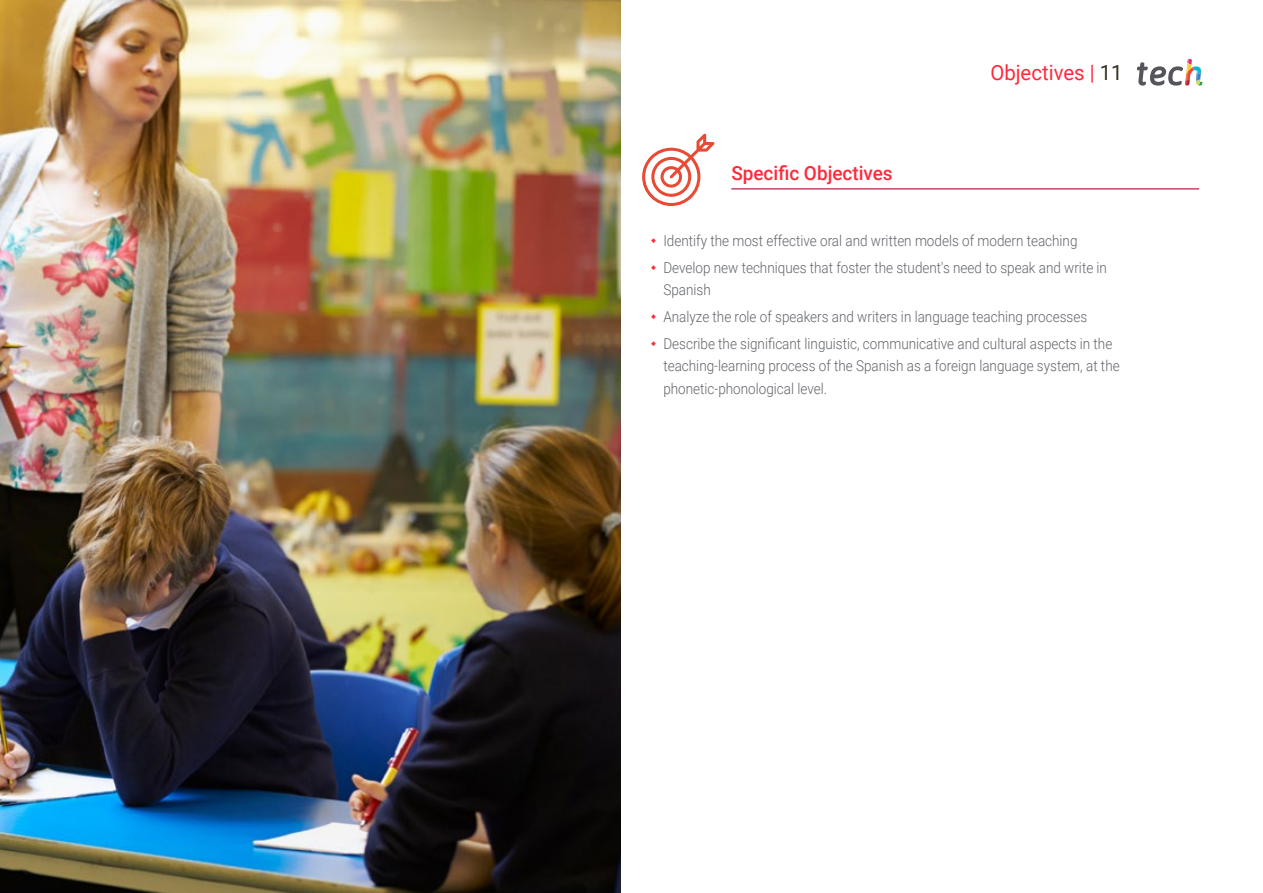
<style>
.page{position:relative;width:1263px;height:893px;background:#fff}
.page>*{position:absolute;margin:0;border:0;box-sizing:border-box;transform-origin:0 0}
.t1{font:21px "Roboto";color:#ff293a}
.t2{font:500 19.5px "Roboto";color:#ff293a}
.t3{font:300 15px/26.7px "Roboto";color:#61646a;scale:.9 1}
.s1{color:#312e20}
</style>
<div class="page">
<svg style="left:1137px;top:59px;width:65px;height:27px"></svg>
<img style="left:0;top:0;width:621px;height:893px">
<svg style="left:642px;top:134px;width:72px;height:72px"></svg>
<hr style="left:731px;top:188px;width:468px;height:1px;background:#ff293a">
<h2 class="t2" style="left:731px;top:160px;width:163px">Specific Objectives</h2>
<h1 class="t1" style="left:990px;top:57px;width:134px">Objectives | <span class="s1">11</span></h1>
<p class="t3" style="left:663px;top:227px;width:494px">Identify the most effective oral and written models of modern teaching<br>Develop new techniques that foster the student's need to speak and write in</p>
<p class="t3" style="left:663px;top:276px;width:500px">Spanish<br>Analyze the role of speakers and writers in language teaching processes<br>Describe the significant linguistic, communicative and cultural aspects in the</p>
<p class="t3" style="left:663px;top:354px;width:508px;line-height:22.5px">teaching-learning process of the Spanish as a foreign language system, at the phonetic-phonological level.</p>
</div>
